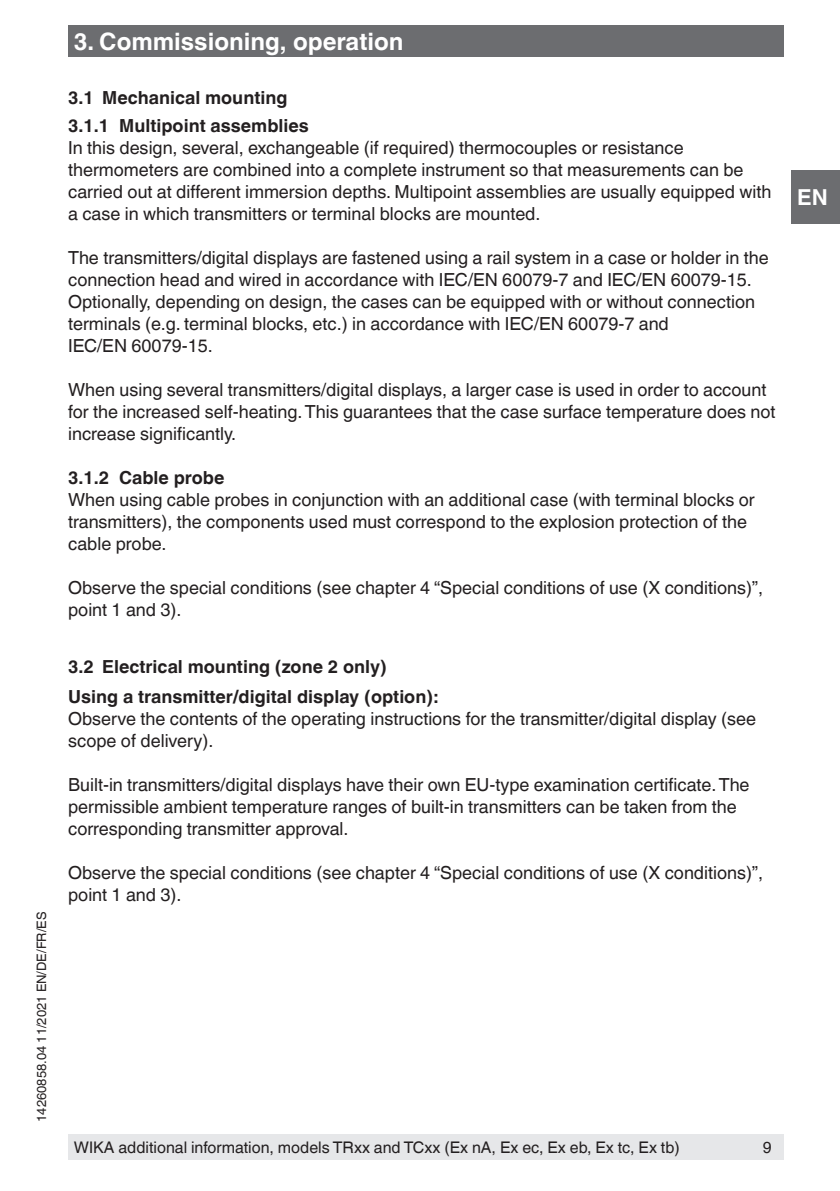
<style>
.page{position:relative;width:840px;height:1191px;background:#fff}
.page>*{position:absolute;margin:0;border:0;box-sizing:border-box;transform-origin:0 0}
.t1{font:700 24px "Helvetica World";color:#fff}
.t2{font:700 22px "Helvetica World";color:#fff}
.t3{font:18px/22px "Helvetica World";color:#231f20}
.t4{font:700 18px/28px "Helvetica World";color:#231f20}
.t5{font:16px "Helvetica World";color:#231f20}
.t6{font:13px "Helvetica World";color:#231f20}
</style>
<div class="page">
<div style="left:791px;top:170px;width:48px;height:54px;background:#6c6d70"></div>
<div style="left:68px;top:26px;width:714px;height:31px;background:#6c6d70"></div>
<div style="left:68px;top:1134px;width:714px;height:25px;background:#e6e7e9"></div>
<p class="t6" style="left:34px;top:1121px;width:211px;rotate:-90deg">14260858.04 11/2021 EN/DE/FR/ES</p>
<h1 class="t1" style="left:74px;top:27px;width:331px">3. Commissioning, operation</h1>
<p class="t4" style="left:68px;top:83px;width:242px">3.1 Mechanical mounting<br>3.1.1 Multipoint assemblies</p>
<p class="t3" style="left:68px;top:136px;width:704px">In this design, several, exchangeable (if required) thermocouples or resistance thermometers are combined into a complete instrument so that measurements can be carried out at different immersion depths. Multipoint assemblies are usually equipped with a case in which transmitters or terminal blocks are mounted.</p>
<p class="t3" style="left:68px;top:246px;width:701px">The transmitters/digital displays are fastened using a rail system in a case or holder in the connection head and wired in accordance with IEC/EN 60079-7 and IEC/EN 60079-15.<br>Optionally, depending on design, the cases can be equipped with or without connection terminals (e.g. terminal blocks, etc.) in accordance with IEC/EN 60079-7 and<br>IEC/EN 60079-15.</p>
<p class="t3" style="left:68px;top:378px;width:708px">When using several transmitters/digital displays, a larger case is used in order to account for the increased self-heating. This guarantees that the case surface temperature does not increase significantly.</p>
<p class="t4" style="left:68px;top:463px;width:158px">3.1.2 Cable probe</p>
<p class="t3" style="left:68px;top:488px;width:687px">When using cable probes in conjunction with an additional case (with terminal blocks or transmitters), the components used must correspond to the explosion protection of the cable probe.</p>
<p class="t3" style="left:68px;top:576px;width:696px">Observe the special conditions (see chapter 4 “Special conditions of use (X conditions)”, point 1 and 3).</p>
<p class="t4" style="left:68px;top:652px;width:371px;line-height:30px">3.2 Electrical mounting (zone 2 only)<br>Using a transmitter/digital display (option):</p>
<p class="t3" style="left:68px;top:708px;width:689px">Observe the contents of the operating instructions for the transmitter/digital display (see scope of delivery).</p>
<p class="t3" style="left:68px;top:774px;width:682px">Built-in transmitters/digital displays have their own EU-type examination certificate. The permissible ambient temperature ranges of built-in transmitters can be taken from the corresponding transmitter approval.</p>
<p class="t3" style="left:68px;top:862px;width:696px">Observe the special conditions (see chapter 4 “Special conditions of use (X conditions)”, point 1 and 3).</p>
<p class="t5" style="left:74px;top:1137px;width:607px">WIKA additional information, models TRxx and TCxx (Ex nA, Ex ec, Ex eb, Ex tc, Ex tb)</p>
<p class="t5" style="left:762px;top:1137px;width:10px">9</p>
<p class="t2" style="left:796px;top:184px;width:32px">EN</p>
</div>
